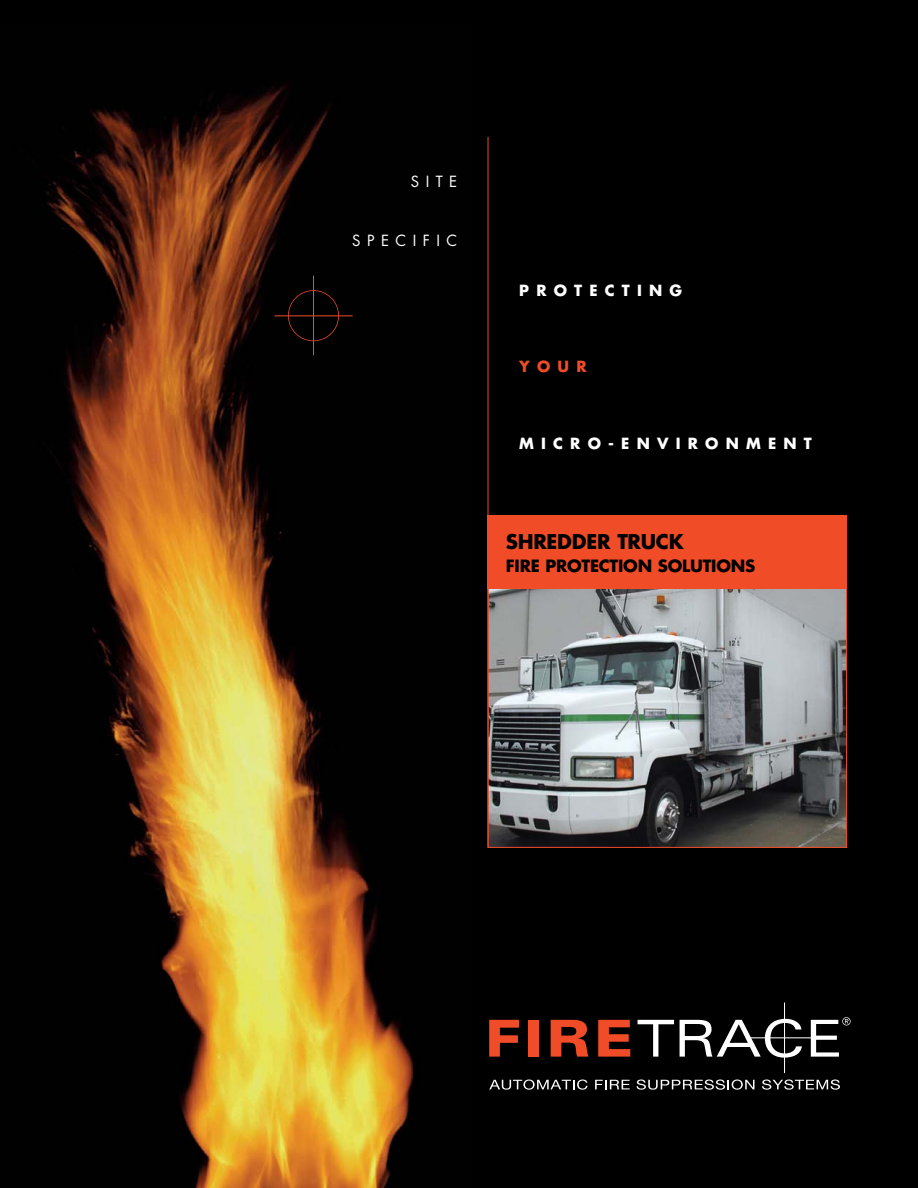
<style>
.page{position:relative;width:918px;height:1188px;background:#000}
.page>*{position:absolute;margin:0;border:0;box-sizing:border-box;transform-origin:0 0}
.t1{font:700 19.8px "Futura";letter-spacing:-.015em;color:#000}
.t2{font:700 16.5px "Futura";letter-spacing:-.015em;color:#000}
.t3{font:700 15px "Futura";letter-spacing:.48em;color:#fff}
.t4{font:15px "Futura";letter-spacing:.43em;color:#fff}
.t5{font:700 15px "Futura";color:#f04c27}
</style>
<div class="page">
<img style="left:46px;top:83px;width:368px;height:1105px">
<hr style="left:313px;top:276px;width:1px;height:79px;background:#f04c27">
<div style="left:288px;top:290px;width:51px;height:51px;border:2px solid #f04c27;border-radius:50%"></div>
<hr style="left:274px;top:315px;width:79px;height:1px;background:#f04c27">
<img style="left:490px;top:589px;width:355px;height:257px">
<div style="left:488px;top:515px;width:359px;height:74px;background:#f04c27"></div>
<hr style="left:488px;top:137px;width:1px;height:711px;background:#f04c27">
<svg style="left:489px;top:1080px;width:99px;height:10px"></svg>
<svg style="left:595px;top:1080px;width:35px;height:9px"></svg>
<svg style="left:637px;top:1080px;width:117px;height:10px"></svg>
<svg style="left:762px;top:1080px;width:78px;height:10px"></svg>
<svg style="left:489px;top:1020px;width:30px;height:37px"></svg>
<div style="left:528px;top:1020px;width:11px;height:37px;background:#f04c27"></div>
<svg style="left:551px;top:1020px;width:37px;height:37px"></svg>
<svg style="left:598px;top:1020px;width:32px;height:37px"></svg>
<svg style="left:638px;top:1020px;width:36px;height:37px"></svg>
<svg style="left:680px;top:1019px;width:122px;height:39px"></svg>
<hr style="left:749px;top:1037px;width:71px;height:1px;background:#fff">
<hr style="left:784px;top:1003px;width:1px;height:70px;background:#fff">
<svg style="left:811px;top:1017px;width:40px;height:40px"></svg>
<p class="t4" style="left:411px;top:174px;width:48px">SITE</p>
<p class="t4" style="left:352px;top:233px;width:107px">SPECIFIC</p>
<p class="t3" style="left:519px;top:283px;width:165px">PROTECTING</p>
<p class="t5" style="left:519px;top:360px;width:69px">YOUR</p>
<p class="t3" style="left:519px;top:436px;width:294px">MICRO-ENVIRONMENT</p>
<h1 class="t1" style="left:506px;top:533px;width:179px">SHREDDER TRUCK</h1>
<p class="t2" style="left:506px;top:559px;width:251px">FIRE PROTECTION SOLUTIONS</p>
</div>
